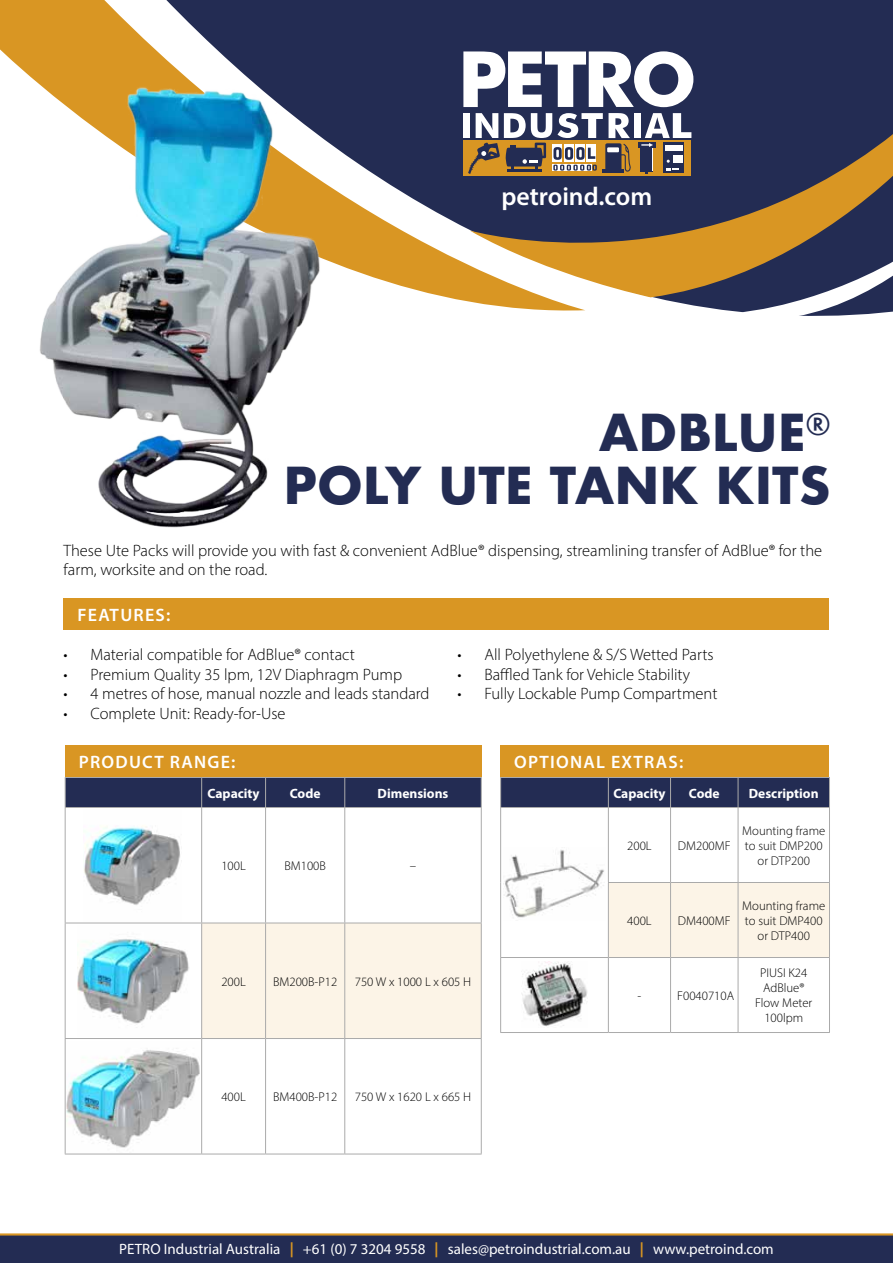
<style>
.page{position:relative;width:893px;height:1263px;background:#fff}
.page>*{position:absolute;margin:0;border:0;box-sizing:border-box;transform-origin:0 0}
.t1{font:700 77.55px "Futura BT";color:#fff}
.t2{font:700 49.5px/52.5px "Futura";color:#232c53;text-align:right}
.t3{font:600 25.8px "Myriad Pro";color:#fff}
.t4{font:600 18px "Myriad Pro";letter-spacing:.07em;color:#fff}
.t5{font:300 16.5px/19.5px "Myriad Pro";color:#000}
.t6{font:15px "Myriad Pro";color:#fff}
.t7{font:700 13.5px "Myriad Pro";color:#fff}
.t8{font:300 12.75px/15px "Myriad Pro";color:#000;text-align:center}
.s1{font-size:77.7px}
.s2{font-size:74.4px}
.s3{font-family:"Helvetica Neue";font-weight:700;color:#d99623}
</style>
<div class="page">
<div style="left:585px;top:0;width:308px;height:312px;background:#232c53"></div>
<svg style="left:0;top:0;width:585px;height:311px;fill:#232c53"></svg>
<svg style="left:470px;top:116px;width:423px;height:182px;fill:#232c53"></svg>
<svg style="left:742px;top:249px;width:151px;height:67px"></svg>
<div style="left:463px;top:113px;width:7px;height:25px;background:#fff"></div>
<div style="left:634px;top:113px;width:7px;height:25px;background:#fff"></div>
<div style="left:463px;top:140px;width:228px;height:35px;background:#d99623"></div>
<div style="left:640px;top:147px;width:13px;height:25px;background:#232c53"></div>
<div style="left:638px;top:142px;width:18px;height:5px;background:#232c53"></div>
<svg style="left:641px;top:113px;width:50px;height:60px"></svg>
<svg style="left:468px;top:113px;width:163px;height:61px"></svg>
<div style="left:65px;top:746px;width:417px;height:31px;background:#d99623"></div>
<svg style="left:66px;top:808px;width:415px;height:346px"></svg>
<div style="left:202px;top:924px;width:279px;height:114px;background:#fcf4e7"></div>
<div style="left:65px;top:777px;width:417px;height:30px;background:#232c53"></div>
<hr style="left:65px;top:807px;width:137px;height:1px;background:#aaa">
<hr style="left:65px;top:808px;width:1px;height:115px;background:#aaa">
<hr style="left:202px;top:807px;width:64px;height:1px;background:#aaa">
<hr style="left:201px;top:808px;width:1px;height:115px;background:#aaa">
<hr style="left:266px;top:807px;width:79px;height:1px;background:#aaa">
<hr style="left:265px;top:808px;width:1px;height:115px;background:#aaa">
<hr style="left:345px;top:807px;width:137px;height:1px;background:#aaa">
<hr style="left:344px;top:808px;width:1px;height:115px;background:#aaa">
<hr style="left:481px;top:808px;width:1px;height:115px;background:#aaa">
<hr style="left:65px;top:923px;width:137px;height:1px;background:#aaa">
<hr style="left:65px;top:923px;width:1px;height:115px;background:#aaa">
<hr style="left:202px;top:923px;width:64px;height:1px;background:#aaa">
<hr style="left:201px;top:923px;width:1px;height:115px;background:#aaa">
<hr style="left:266px;top:923px;width:79px;height:1px;background:#aaa">
<hr style="left:265px;top:923px;width:1px;height:115px;background:#aaa">
<hr style="left:345px;top:923px;width:137px;height:1px;background:#aaa">
<hr style="left:344px;top:923px;width:1px;height:115px;background:#aaa">
<hr style="left:481px;top:923px;width:1px;height:115px;background:#aaa">
<hr style="left:65px;top:1038px;width:137px;height:1px;background:#aaa">
<hr style="left:65px;top:1039px;width:1px;height:115px;background:#aaa">
<hr style="left:202px;top:1038px;width:64px;height:1px;background:#aaa">
<hr style="left:201px;top:1039px;width:1px;height:115px;background:#aaa">
<hr style="left:266px;top:1038px;width:79px;height:1px;background:#aaa">
<hr style="left:265px;top:1039px;width:1px;height:115px;background:#aaa">
<hr style="left:345px;top:1038px;width:137px;height:1px;background:#aaa">
<hr style="left:344px;top:1039px;width:1px;height:115px;background:#aaa">
<hr style="left:481px;top:1039px;width:1px;height:115px;background:#aaa">
<hr style="left:65px;top:1154px;width:137px;height:1px;background:#aaa">
<hr style="left:202px;top:1154px;width:64px;height:1px;background:#aaa">
<hr style="left:266px;top:1154px;width:79px;height:1px;background:#aaa">
<hr style="left:345px;top:1154px;width:137px;height:1px;background:#aaa">
<div style="left:0;top:1234px;width:893px;height:29px;background:#232c53"></div>
<hr style="left:0;top:1233px;width:893px;height:2px;background:#d99623">
<div style="left:64px;top:598px;width:765px;height:32px;background:#d99623"></div>
<img style="left:84px;top:810px;width:97px;height:111px">
<img style="left:77px;top:925px;width:112px;height:112px">
<img style="left:66px;top:1041px;width:133px;height:111px">
<div style="left:500px;top:746px;width:329px;height:31px;background:#d99623"></div>
<svg style="left:501px;top:808px;width:237px;height:224px"></svg>
<div style="left:609px;top:883px;width:220px;height:74px;background:#fcf4e7"></div>
<div style="left:500px;top:777px;width:330px;height:30px;background:#232c53"></div>
<hr style="left:500px;top:807px;width:108px;height:1px;background:#aaa">
<hr style="left:500px;top:808px;width:1px;height:74px;background:#aaa">
<hr style="left:608px;top:807px;width:62px;height:1px;background:#aaa">
<hr style="left:608px;top:808px;width:1px;height:74px;background:#aaa">
<hr style="left:670px;top:807px;width:68px;height:1px;background:#aaa">
<hr style="left:670px;top:808px;width:1px;height:74px;background:#aaa">
<hr style="left:738px;top:807px;width:92px;height:1px;background:#aaa">
<hr style="left:738px;top:808px;width:1px;height:74px;background:#aaa">
<hr style="left:829px;top:808px;width:1px;height:74px;background:#aaa">
<hr style="left:500px;top:882px;width:1px;height:75px;background:#aaa">
<hr style="left:608px;top:882px;width:62px;height:1px;background:#aaa">
<hr style="left:608px;top:883px;width:1px;height:74px;background:#aaa">
<hr style="left:670px;top:882px;width:68px;height:1px;background:#aaa">
<hr style="left:670px;top:883px;width:1px;height:74px;background:#aaa">
<hr style="left:738px;top:882px;width:92px;height:1px;background:#aaa">
<hr style="left:738px;top:883px;width:1px;height:74px;background:#aaa">
<hr style="left:829px;top:883px;width:1px;height:74px;background:#aaa">
<hr style="left:500px;top:957px;width:108px;height:1px;background:#aaa">
<hr style="left:500px;top:958px;width:1px;height:74px;background:#aaa">
<hr style="left:608px;top:957px;width:62px;height:1px;background:#aaa">
<hr style="left:608px;top:958px;width:1px;height:74px;background:#aaa">
<hr style="left:670px;top:957px;width:68px;height:1px;background:#aaa">
<hr style="left:670px;top:958px;width:1px;height:74px;background:#aaa">
<hr style="left:738px;top:957px;width:92px;height:1px;background:#aaa">
<hr style="left:738px;top:958px;width:1px;height:74px;background:#aaa">
<hr style="left:829px;top:958px;width:1px;height:74px;background:#aaa">
<hr style="left:500px;top:1032px;width:108px;height:1px;background:#aaa">
<hr style="left:608px;top:1032px;width:62px;height:1px;background:#aaa">
<hr style="left:670px;top:1032px;width:68px;height:1px;background:#aaa">
<hr style="left:738px;top:1032px;width:92px;height:1px;background:#aaa">
<img style="left:503px;top:848px;width:103px;height:72px">
<img style="left:521px;top:962px;width:66px;height:66px">
<img style="left:29px;top:85px;width:300px;height:443px">
<h1 class="t1" style="left:457px;top:32px;width:241px"><span class="s1">P</span>ETR<span class="s2">O</span></h1>
<h3 class="t3" style="left:501px;top:180px;width:152px">petroind.com</h3>
<h2 class="t2" style="left:284px;top:406px;width:549px">ADBLUE<sup>®<br></sup>POLY UTE TANK KITS</h2>
<p class="t5" style="left:64px;top:540px;width:760px">These Ute Packs will provide you with fast &amp; convenient AdBlue® dispensing, streamlining transfer of AdBlue® for the farm, worksite and on the road.</p>
<p class="t4" style="left:77px;top:603px;width:94px">FEATURES:</p>
<p class="t5" style="left:64px;top:645px;width:293px">• Material compatible for AdBlue® contact</p>
<p class="t5" style="left:64px;top:664px;width:340px">• Premium Quality 35 lpm, 12V Diaphragm Pump</p>
<p class="t5" style="left:64px;top:684px;width:368px">• 4 metres of hose, manual nozzle and leads standard</p>
<p class="t5" style="left:64px;top:703px;width:224px">• Complete Unit: Ready-for-Use</p>
<p class="t5" style="left:457px;top:645px;width:258px">• All Polyethylene &amp; S/S Wetted Parts</p>
<p class="t5" style="left:457px;top:664px;width:234px">• Baffled Tank for Vehicle Stability</p>
<p class="t5" style="left:457px;top:684px;width:262px">• Fully Lockable Pump Compartment</p>
<p class="t4" style="left:79px;top:751px;width:158px">PRODUCT RANGE:</p>
<p class="t7" style="left:208px;top:784px;width:54px">Capacity</p>
<p class="t7" style="left:290px;top:784px;width:32px">Code</p>
<p class="t7" style="left:378px;top:784px;width:72px">Dimensions</p>
<p class="t8" style="left:221px;top:858px;width:26px">100L</p>
<p class="t8" style="left:284px;top:858px;width:43px">BM100B</p>
<p class="t8" style="left:410px;top:858px;width:8px">–</p>
<p class="t4" style="left:514px;top:751px;width:171px">OPTIONAL EXTRAS:</p>
<p class="t7" style="left:613px;top:784px;width:54px">Capacity</p>
<p class="t7" style="left:689px;top:784px;width:32px">Code</p>
<p class="t7" style="left:749px;top:784px;width:71px">Description</p>
<p class="t8" style="left:627px;top:838px;width:26px">200L</p>
<p class="t8" style="left:678px;top:838px;width:54px">DM200MF</p>
<p class="t8" style="left:742px;top:823px;width:85px">Mounting frame to suit DMP200 or DTP200</p>
<p class="t8" style="left:627px;top:913px;width:26px">400L</p>
<p class="t8" style="left:678px;top:913px;width:54px">DM400MF</p>
<p class="t8" style="left:742px;top:898px;width:85px">Mounting frame to suit DMP400 or DTP400</p>
<p class="t8" style="left:221px;top:974px;width:26px">200L</p>
<p class="t8" style="left:273px;top:974px;width:66px">BM200B-P12</p>
<p class="t8" style="left:355px;top:974px;width:118px">750 W x 1000 L x 605 H</p>
<p class="t8" style="left:221px;top:1089px;width:26px">400L</p>
<p class="t8" style="left:273px;top:1089px;width:66px">BM400B-P12</p>
<p class="t8" style="left:355px;top:1089px;width:118px">750 W x 1620 L x 665 H</p>
<p class="t8" style="left:638px;top:988px;width:5px">-</p>
<p class="t8" style="left:677px;top:988px;width:58px">F0040710A</p>
<p class="t8" style="left:755px;top:965px;width:59px">PIUSI K24<br>AdBlue®<br>Flow Meter<br>100lpm</p>
<p class="t6" style="left:119px;top:1239px;width:656px">PETRO Industrial Australia <span class="s3">|</span> +61 (0) 7 3204 9558 <span class="s3">|</span> sales@petroindustrial.com.au <span class="s3">|</span> www.petroind.com</p>
</div>
